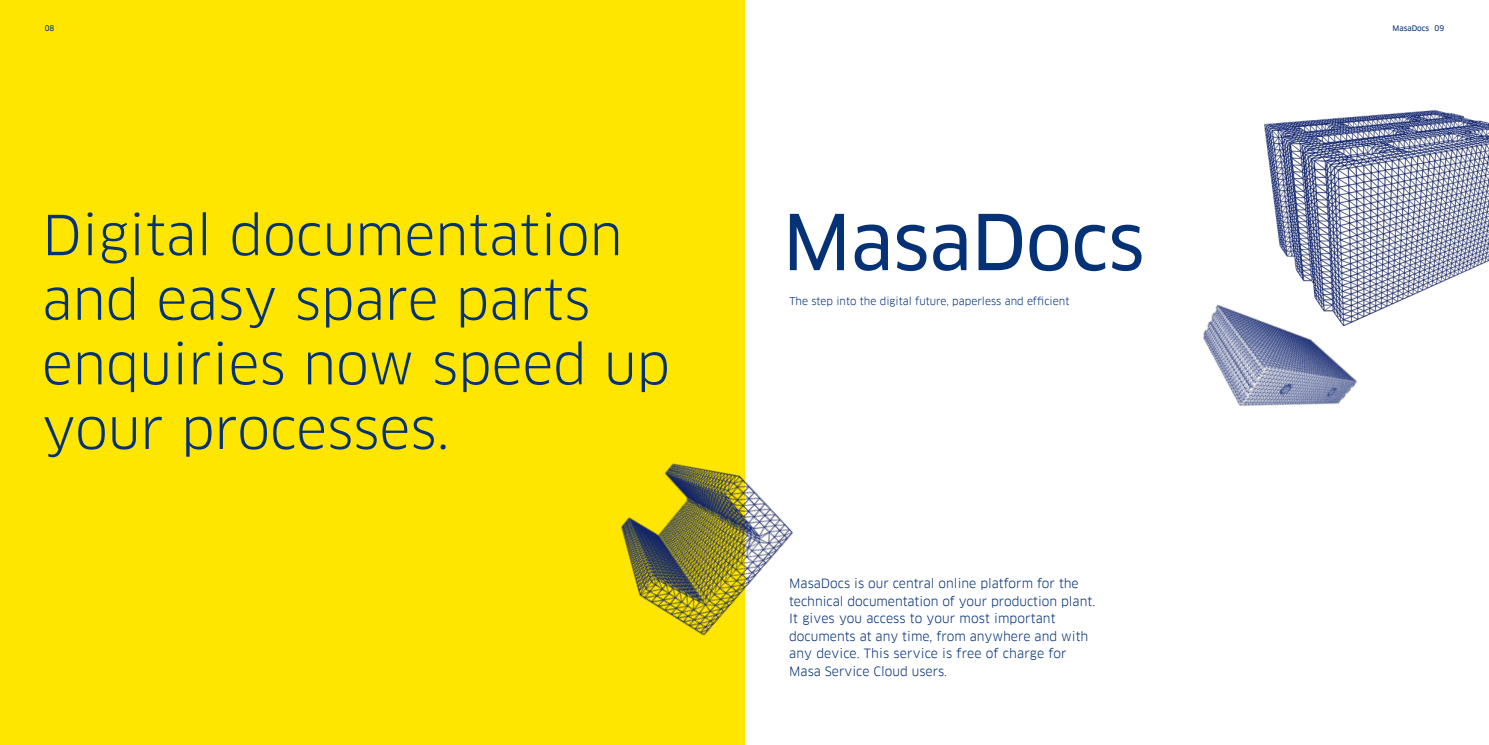
<style>
.page{position:relative;width:1489px;height:745px;background:#fff}
.page>*{position:absolute;margin:0;border:0;box-sizing:border-box;transform-origin:0 0}
.t1{font:75px "Clan Pro News";letter-spacing:-.01em;color:#053276}
.t2{font:53.75px/64.5px "Clan Pro";color:#053276}
.t3{font:12.5px/17.5px "Clan Pro";color:#053276}
.t4{font:10.5px "Clan Pro";color:#053276}
.t5{font:7.5px "Clan Pro News";color:#053276}
</style>
<div class="page">
<div style="left:0;top:0;width:744px;height:744px;background:#ffe601"></div>
<img style="left:1264px;top:110px;width:224px;height:176px">
<img style="left:1203px;top:225px;width:232px;height:181px">
<img style="left:621px;top:347px;width:172px;height:397px">
<h2 class="t2" style="left:42px;top:203px;width:629px">Digital documentation and easy spare parts enquiries now speed up your processes.</h2>
<h1 class="t1" style="left:782px;top:198px;width:364px">MasaDocs</h1>
<p class="t4" style="left:789px;top:295px;width:281px">The step into the digital future, paperless and efficient</p>
<p class="t3" style="left:789px;top:574px;width:308px">MasaDocs is our central online platform for the technical documentation of your production plant.<br>It gives you access to your most important documents at any time, from anywhere and with any device. This service is free of charge for Masa Service Cloud users.</p>
<p class="t5" style="left:1392px;top:24px;width:53px">MasaDocs 09</p>
</div>
